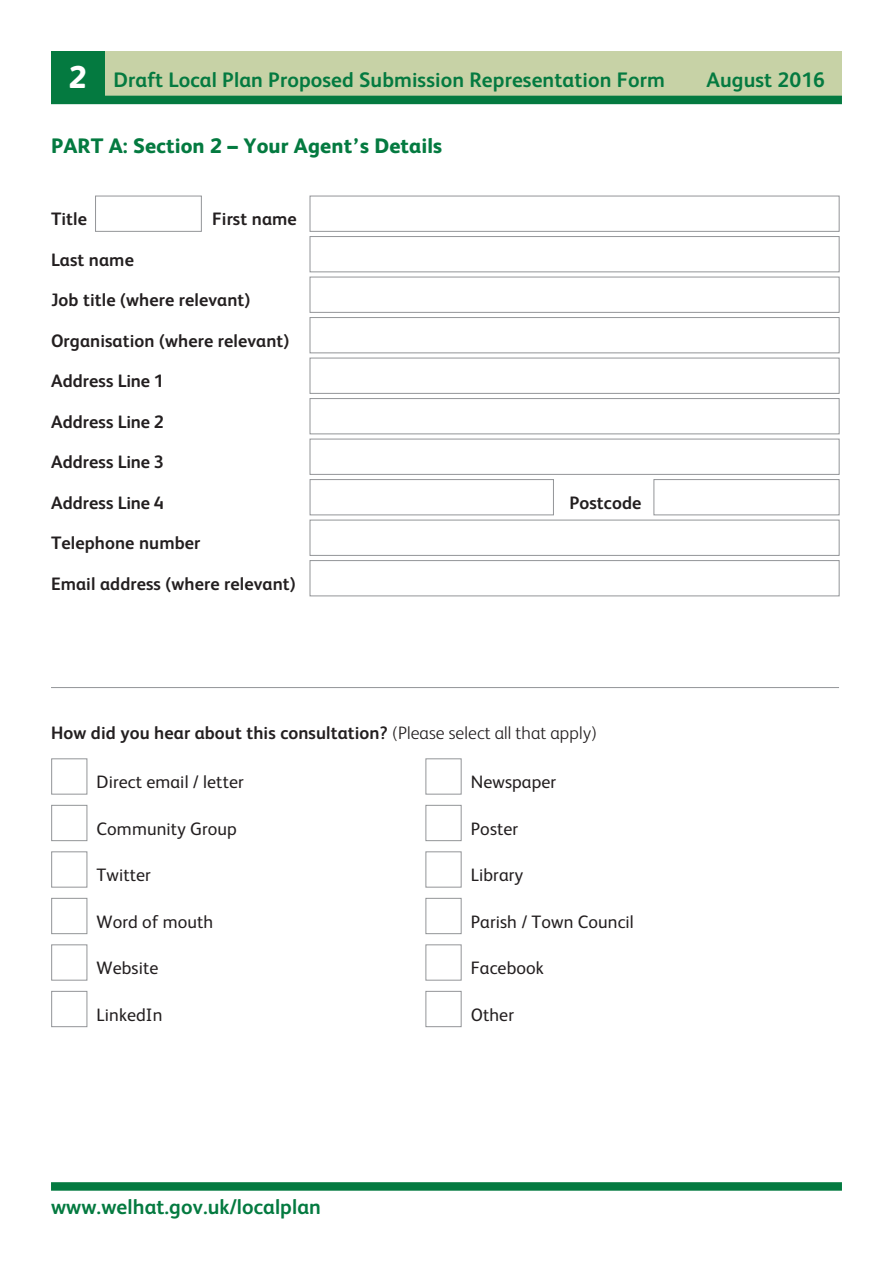
<style>
.page{position:relative;width:893px;height:1263px;background:#fff}
.page>*{position:absolute;margin:0;border:0;box-sizing:border-box;transform-origin:0 0}
.t1{font:700 21px "FS Albert";letter-spacing:.005em;color:#047a40}
.t2{font:800 21px "FS Albert";letter-spacing:.005em;color:#047a40}
.t3{font:700 18px "FS Albert";letter-spacing:.005em;color:#231f20}
.t4{font:18px "FS Albert";letter-spacing:.005em;color:#231f20}
.s1{font-weight:800;font-size:31.5px;color:#fff}
.s2{font-weight:300}
</style>
<div class="page">
<div style="left:51px;top:758px;width:36px;height:36px;border:1px solid #939598"></div>
<div style="left:425px;top:758px;width:37px;height:36px;border:1px solid #939598"></div>
<div style="left:51px;top:805px;width:36px;height:36px;border:1px solid #939598"></div>
<div style="left:425px;top:805px;width:37px;height:36px;border:1px solid #939598"></div>
<div style="left:51px;top:851px;width:36px;height:36px;border:1px solid #939598"></div>
<div style="left:425px;top:851px;width:37px;height:36px;border:1px solid #939598"></div>
<div style="left:51px;top:898px;width:36px;height:36px;border:1px solid #939598"></div>
<div style="left:425px;top:898px;width:37px;height:36px;border:1px solid #939598"></div>
<div style="left:51px;top:944px;width:36px;height:36px;border:1px solid #939598"></div>
<div style="left:425px;top:944px;width:37px;height:36px;border:1px solid #939598"></div>
<div style="left:51px;top:991px;width:36px;height:36px;border:1px solid #939598"></div>
<div style="left:425px;top:991px;width:37px;height:36px;border:1px solid #939598"></div>
<div style="left:103px;top:51px;width:739px;height:45px;background:#c7d2a6"></div>
<div style="left:51px;top:51px;width:53px;height:52px;background:#047a40"></div>
<div style="left:51px;top:96px;width:791px;height:8px;background:#047a40"></div>
<svg style="left:51px;top:1182px;width:791px;height:9px;background:#11814a"></svg>
<div style="left:95px;top:196px;width:107px;height:36px;border:1px solid #939598"></div>
<hr style="left:51px;top:687px;width:788px;height:1px;background:#939598">
<svg style="left:52px;top:758px;width:35px;height:36px"></svg>
<svg style="left:426px;top:758px;width:35px;height:36px"></svg>
<svg style="left:52px;top:805px;width:35px;height:35px"></svg>
<svg style="left:426px;top:805px;width:35px;height:35px"></svg>
<svg style="left:52px;top:851px;width:35px;height:36px"></svg>
<svg style="left:426px;top:851px;width:35px;height:36px"></svg>
<svg style="left:52px;top:898px;width:35px;height:35px"></svg>
<svg style="left:426px;top:898px;width:35px;height:35px"></svg>
<svg style="left:52px;top:944px;width:35px;height:36px"></svg>
<svg style="left:426px;top:944px;width:35px;height:36px"></svg>
<svg style="left:52px;top:991px;width:35px;height:35px"></svg>
<svg style="left:426px;top:991px;width:35px;height:35px"></svg>
<svg style="left:96px;top:196px;width:105px;height:35px"></svg>
<svg style="left:310px;top:196px;width:529px;height:400px"></svg>
<p class="t1" style="left:69px;top:66px;width:598px"><span class="s1">2</span> Draft Local Plan Proposed Submission Representation Form</p>
<p class="t1" style="left:707px;top:66px;width:120px">August 2016</p>
<p class="t2" style="left:51px;top:131px;width:393px">PART A: Section 2 – Your Agent’s Details</p>
<p class="t3" style="left:51px;top:207px;width:37px">Title</p>
<p class="t3" style="left:212px;top:207px;width:86px">First name</p>
<p class="t3" style="left:51px;top:247px;width:84px">Last name</p>
<p class="t3" style="left:51px;top:288px;width:201px">Job title (where relevant)</p>
<p class="t3" style="left:51px;top:328px;width:240px">Organisation (where relevant)</p>
<p class="t3" style="left:51px;top:369px;width:114px">Address Line 1</p>
<p class="t3" style="left:51px;top:409px;width:114px">Address Line 2</p>
<p class="t3" style="left:51px;top:450px;width:114px">Address Line 3</p>
<p class="t3" style="left:51px;top:490px;width:114px">Address Line 4</p>
<p class="t3" style="left:51px;top:531px;width:151px">Telephone number</p>
<p class="t3" style="left:51px;top:571px;width:246px">Email address (where relevant)</p>
<p class="t3" style="left:569px;top:490px;width:74px">Postcode</p>
<p class="t3" style="left:51px;top:720px;width:547px">How did you hear about this consultation? <span class="s2">(Please select all that apply)</span></p>
<p class="t4" style="left:97px;top:770px;width:149px">Direct email / letter</p>
<p class="t4" style="left:471px;top:770px;width:87px">Newspaper</p>
<p class="t4" style="left:97px;top:816px;width:142px">Community Group</p>
<p class="t4" style="left:471px;top:816px;width:49px">Poster</p>
<p class="t4" style="left:97px;top:863px;width:56px">Twitter</p>
<p class="t4" style="left:471px;top:863px;width:54px">Library</p>
<p class="t4" style="left:97px;top:909px;width:118px">Word of mouth</p>
<p class="t4" style="left:471px;top:909px;width:165px">Parish / Town Council</p>
<p class="t4" style="left:97px;top:956px;width:63px">Website</p>
<p class="t4" style="left:471px;top:956px;width:74px">Facebook</p>
<p class="t4" style="left:97px;top:1002px;width:67px">LinkedIn</p>
<p class="t4" style="left:471px;top:1002px;width:45px">Other</p>
<p class="t1" style="left:51px;top:1193px;width:271px">www.welhat.gov.uk/localplan</p>
</div>
